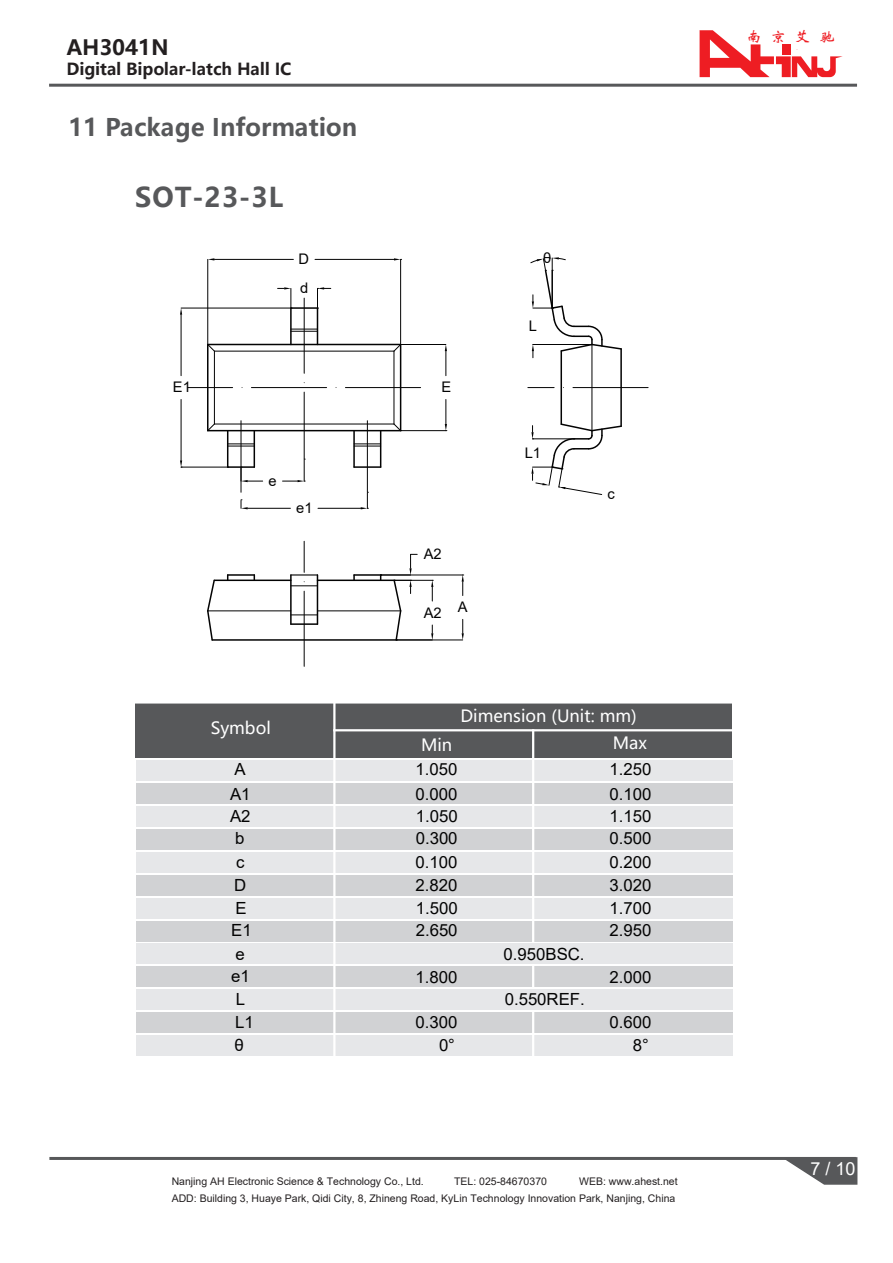
<style>
.page{position:relative;width:893px;height:1263px;background:#fff}
.page>*{position:absolute;margin:0;border:0;box-sizing:border-box;transform-origin:0 0}
.t1{font:700 27px "Microsoft Ya Hei";letter-spacing:.02em;color:#57585a}
.t2{font:700 24px "Microsoft Ya Hei";color:#57585a}
.t3{font:700 21px "Microsoft Ya Hei";color:#231f20}
.t4{font:18px "Arial";color:#fff}
.t5{font:16.8px "Arial";color:#030303}
.t6{font:16.8px "Microsoft Ya Hei";color:#fff}
.t7{font:700 16.5px "Microsoft Ya Hei";color:#231f20}
.t8{font:15.3px "ST Xinwei";color:#ee1d23}
.t9{font:14.55px "Arial";color:#030303}
.t10{font:10.5px "Arial";color:#231f20}
</style>
<div class="page">
<hr style="left:49px;top:84px;width:808px;height:3px;background:#57585a">
<svg style="left:700px;top:30px;width:143px;height:47px"></svg>
<hr style="left:49px;top:1157px;width:807px;height:3px;background:#57585a">
<svg style="left:786px;top:1157px;width:72px;height:28px"></svg>
<hr style="left:560px;top:351px;width:2px;height:73px;background:#030303">
<hr style="left:620px;top:349px;width:2px;height:77px;background:#030303">
<hr style="left:592px;top:344px;width:1px;height:87px;background:#030303">
<svg style="left:528px;top:387px;width:120px;height:1px"></svg>
<svg style="left:531px;top:422px;width:91px;height:73px"></svg>
<hr style="left:208px;top:610px;width:83px;height:1px;background:#030303">
<hr style="left:317px;top:610px;width:84px;height:1px;background:#030303">
<svg style="left:207px;top:579px;width:9px;height:62px"></svg>
<hr style="left:317px;top:575px;width:1px;height:49px;background:#030303">
<hr style="left:290px;top:575px;width:2px;height:49px;background:#030303">
<hr style="left:354px;top:574px;width:27px;height:2px;background:#030303">
<hr style="left:228px;top:574px;width:26px;height:2px;background:#030303">
<hr style="left:214px;top:579px;width:77px;height:2px;background:#030303">
<hr style="left:317px;top:579px;width:77px;height:2px;background:#030303">
<svg style="left:291px;top:541px;width:26px;height:125px"></svg>
<hr style="left:395px;top:580px;width:37px;height:1px;background:#030303">
<svg style="left:431px;top:625px;width:2px;height:15px"></svg>
<svg style="left:431px;top:580px;width:2px;height:21px"></svg>
<hr style="left:397px;top:640px;width:66px;height:1px;background:#030303">
<hr style="left:381px;top:575px;width:82px;height:1px;background:#030303">
<svg style="left:462px;top:619px;width:2px;height:21px"></svg>
<svg style="left:392px;top:554px;width:25px;height:87px"></svg>
<svg style="left:462px;top:575px;width:2px;height:20px"></svg>
<hr style="left:212px;top:639px;width:184px;height:2px;background:#030303">
<hr style="left:401px;top:344px;width:45px;height:1px;background:#030303">
<hr style="left:401px;top:430px;width:45px;height:1px;background:#030303">
<svg style="left:445px;top:344px;width:2px;height:32px"></svg>
<svg style="left:445px;top:399px;width:2px;height:32px"></svg>
<hr style="left:181px;top:308px;width:109px;height:1px;background:#030303">
<hr style="left:181px;top:467px;width:46px;height:1px;background:#030303">
<hr style="left:181px;top:315px;width:1px;height:61px;background:#030303">
<hr style="left:181px;top:399px;width:1px;height:61px;background:#030303">
<svg style="left:180px;top:308px;width:2px;height:7px"></svg>
<svg style="left:180px;top:460px;width:2px;height:8px"></svg>
<hr style="left:207px;top:259px;width:1px;height:85px;background:#030303">
<hr style="left:400px;top:259px;width:1px;height:85px;background:#030303">
<hr style="left:214px;top:259px;width:79px;height:1px;background:#030303">
<hr style="left:315px;top:259px;width:79px;height:1px;background:#030303">
<svg style="left:188px;top:287px;width:233px;height:222px"></svg>
<svg style="left:394px;top:258px;width:8px;height:2px"></svg>
<svg style="left:530px;top:257px;width:92px;height:101px"></svg>
<div style="left:136px;top:1035px;width:596px;height:21px;background:#e6e7e9"></div>
<div style="left:136px;top:852px;width:596px;height:20px;background:#e6e7e9"></div>
<div style="left:136px;top:967px;width:596px;height:20px;background:#d1d2d4"></div>
<div style="left:136px;top:760px;width:596px;height:21px;background:#e6e7e9"></div>
<div style="left:136px;top:783px;width:596px;height:20px;background:#d1d2d4"></div>
<div style="left:136px;top:806px;width:596px;height:20px;background:#e6e7e9"></div>
<div style="left:136px;top:829px;width:596px;height:20px;background:#d1d2d4"></div>
<div style="left:136px;top:875px;width:596px;height:20px;background:#d1d2d4"></div>
<div style="left:136px;top:898px;width:596px;height:20px;background:#e6e7e9"></div>
<div style="left:136px;top:921px;width:596px;height:20px;background:#d1d2d4"></div>
<div style="left:136px;top:944px;width:596px;height:20px;background:#e6e7e9"></div>
<div style="left:136px;top:990px;width:596px;height:20px;background:#e6e7e9"></div>
<div style="left:136px;top:1012px;width:596px;height:21px;background:#d1d2d4"></div>
<div style="left:136px;top:702px;width:596px;height:56px;background:#57585a"></div>
<hr style="left:333px;top:702px;width:3px;height:354px;background:#fff">
<hr style="left:136px;top:701px;width:596px;height:2px;background:#fff">
<hr style="left:532px;top:730px;width:2px;height:211px;background:#fff">
<hr style="left:334px;top:729px;width:398px;height:2px;background:#fff">
<hr style="left:532px;top:1012px;width:2px;height:44px;background:#fff">
<hr style="left:532px;top:967px;width:2px;height:20px;background:#fff">
<h3 class="t3" style="left:66px;top:33px;width:104px">AH3041N</h3>
<h3 class="t7" style="left:66px;top:57px;width:226px">Digital Bipolar-latch Hall IC</h3>
<h2 class="t2" style="left:68px;top:110px;width:290px">11 Package Information</h2>
<h1 class="t1" style="left:135px;top:179px;width:150px">SOT-23-3L</h1>
<h3 class="t9" style="left:299px;top:249px;width:12px">D</h3>
<h3 class="t9" style="left:300px;top:278px;width:10px">d</h3>
<h3 class="t9" style="left:173px;top:377px;width:19px">E1</h3>
<h3 class="t9" style="left:442px;top:377px;width:11px">E</h3>
<h3 class="t9" style="left:269px;top:470px;width:10px">e</h3>
<h3 class="t9" style="left:296px;top:498px;width:18px">e1</h3>
<h3 class="t9" style="left:424px;top:544px;width:19px">A2</h3>
<h3 class="t9" style="left:424px;top:602px;width:45px">A2 A</h3>
<h3 class="t9" style="left:543px;top:248px;width:10px">θ</h3>
<h3 class="t9" style="left:529px;top:316px;width:10px">L</h3>
<h3 class="t9" style="left:525px;top:442px;width:18px">L1</h3>
<h3 class="t9" style="left:608px;top:484px;width:9px">c</h3>
<h3 class="t6" style="left:211px;top:717px;width:62px">Symbol</h3>
<h3 class="t6" style="left:421px;top:733px;width:33px">Min</h3>
<h3 class="t6" style="left:460px;top:704px;width:178px">Dimension (Unit: mm)</h3>
<h3 class="t6" style="left:613px;top:732px;width:36px">Max</h3>
<h3 class="t5" style="left:235px;top:758px;width:13px">A</h3>
<h3 class="t5" style="left:416px;top:758px;width:43px">1.050</h3>
<h3 class="t5" style="left:609px;top:758px;width:43px">1.250</h3>
<h3 class="t5" style="left:230px;top:783px;width:22px">A1</h3>
<h3 class="t5" style="left:416px;top:783px;width:43px">0.000</h3>
<h3 class="t5" style="left:609px;top:783px;width:43px">0.100</h3>
<h3 class="t5" style="left:230px;top:805px;width:22px">A2</h3>
<h3 class="t5" style="left:416px;top:805px;width:43px">1.050</h3>
<h3 class="t5" style="left:609px;top:805px;width:43px">1.150</h3>
<h3 class="t5" style="left:235px;top:827px;width:11px">b</h3>
<h3 class="t5" style="left:416px;top:827px;width:43px">0.300</h3>
<h3 class="t5" style="left:609px;top:827px;width:43px">0.500</h3>
<h3 class="t5" style="left:236px;top:850px;width:10px">c</h3>
<h3 class="t5" style="left:416px;top:850px;width:43px">0.100</h3>
<h3 class="t5" style="left:609px;top:850px;width:43px">0.200</h3>
<h3 class="t5" style="left:234px;top:873px;width:14px">D</h3>
<h3 class="t5" style="left:416px;top:873px;width:43px">2.820</h3>
<h3 class="t5" style="left:609px;top:873px;width:43px">3.020</h3>
<h3 class="t5" style="left:236px;top:897px;width:13px">E</h3>
<h3 class="t5" style="left:416px;top:897px;width:43px">1.500</h3>
<h3 class="t5" style="left:609px;top:897px;width:43px">1.700</h3>
<h3 class="t5" style="left:231px;top:919px;width:22px">E1</h3>
<h3 class="t5" style="left:416px;top:919px;width:43px">2.650</h3>
<h3 class="t5" style="left:609px;top:919px;width:43px">2.950</h3>
<h3 class="t5" style="left:236px;top:942px;width:11px">e</h3>
<h3 class="t5" style="left:231px;top:964px;width:20px">e1</h3>
<h3 class="t5" style="left:236px;top:988px;width:11px">L</h3>
<h3 class="t5" style="left:416px;top:965px;width:43px">1.800</h3>
<h3 class="t5" style="left:503px;top:942px;width:83px">0.950BSC.</h3>
<h3 class="t5" style="left:505px;top:988px;width:82px">0.550REF.</h3>
<h3 class="t5" style="left:609px;top:966px;width:43px">2.000</h3>
<h3 class="t5" style="left:235px;top:1011px;width:20px">L1</h3>
<h3 class="t5" style="left:416px;top:1011px;width:43px">0.300</h3>
<h3 class="t5" style="left:609px;top:1011px;width:43px">0.600</h3>
<h3 class="t5" style="left:235px;top:1033px;width:11px">θ</h3>
<h3 class="t5" style="left:439px;top:1033px;width:18px">0°</h3>
<h3 class="t5" style="left:633px;top:1033px;width:18px">8°</h3>
<p class="t10" style="left:172px;top:1174px;width:254px">Nanjing AH Electronic Science &amp; Technology Co., Ltd.</p>
<p class="t10" style="left:454px;top:1174px;width:94px">TEL: 025-84670370</p>
<p class="t10" style="left:579px;top:1174px;width:100px">WEB: www.ahest.net</p>
<p class="t10" style="left:172px;top:1191px;width:505px">ADD: Building 3, Huaye Park, Qidi City, 8, Zhineng Road, KyLin Technology Innovation Park, Nanjing, China</p>
<h3 class="t8" style="left:746px;top:29px;width:90px">南京艾驰</h3>
<h3 class="t4" style="left:810px;top:1157px;width:47px">7 / 10</h3>
</div>
